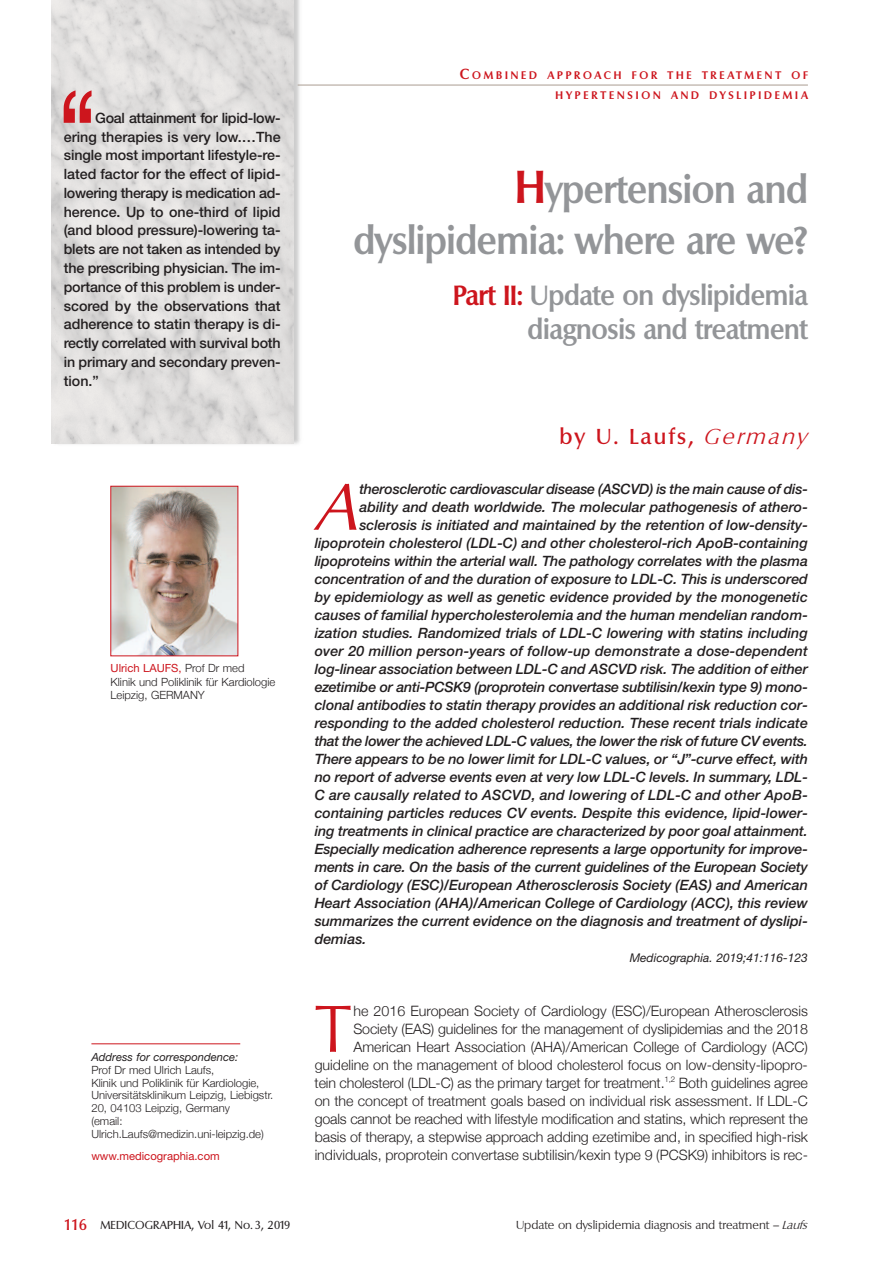
<style>
.page{position:relative;width:893px;height:1263px;background:#fff}
.page>*{position:absolute;margin:0;border:0;box-sizing:border-box;transform-origin:0 0}
.t1{font:300 133.2px "Helvetica Neue";color:#cd151d}
.t2{font:italic 300 64.2px "Columbia";color:#cd151d}
.t3{font:300 64.2px "Columbia";color:#cd151d}
.t4{font:600 37.5px/51px "Columbia";letter-spacing:-.01em;color:#939598;text-align:right;scale:.95 1}
.t5{font:600 27px/34.5px "Columbia";letter-spacing:-.01em;color:#939598;text-align:right;scale:.95 1}
.t6{font:500 21px "Columbia";letter-spacing:.11em;color:#cd151d}
.t7{font:italic 500 14.25px "Helvetica Neue";color:#231f20}
.t8{font:300 14.25px/18px "Helvetica Neue";color:#231f20;text-align:right}
.t9{font:500 14.25px/18.8px "Helvetica Neue";letter-spacing:-.005em;color:#231f20;text-align:justify}
.t10{font:italic 500 14.25px "Helvetica Neue";letter-spacing:-.02em;color:#231f20}
.t11{font:italic 12px "Helvetica Neue";color:#231f20}
.t12{font:300 11.25px/12.8px "Helvetica Neue";color:#231f20}
.t13{font:300 11.25px "Columbia";color:#231f20}
.t14{font:11.25px "Columbia";letter-spacing:.015em;color:#231f20}
.t15{font:italic 11.25px "Helvetica Neue";color:#231f20}
.t16{font:11.25px "Helvetica Neue";color:#cd151d}
.t17{font:600 10.65px/20px "Columbia";letter-spacing:.27em;color:#cd151d;text-align:right}
.s1{font-weight:400;color:#cd151d}
.s2{font-size:14.25px}
.s3{font-size:45px;color:#cd151d}
.s4{color:#cd151d}
.s5{font-family:"Icoluku";font-weight:300}
.s6{font-weight:500;font-size:15px;color:#cd151d}
.s7{font-family:"Icoluku"}
</style>
<div class="page">
<hr style="left:91px;top:1043px;width:149px;height:1px;background:#cd151d">
<img style="left:51px;top:0;width:262px;height:444px">
<img style="left:51px;top:0;width:242px;height:443px">
<hr style="left:298px;top:85px;width:510px;height:1px;background:#aa9d92">
<img style="left:113px;top:488px;width:123px;height:166px">
<h1 class="t1" style="left:51px;top:57px;width:55px">‘‘</h1>
<p class="t9" style="left:64px;top:110px;width:218px;text-indent:32px">Goal attainment for lipid-low&shy;ering therapies is very low.…The single most important lifestyle-re&shy;lated factor for the effect of lipid&shy;lowering therapy is medication ad&shy;herence. Up to one-third of lipid (and blood pressure)-lowering ta&shy;blets are not taken as intended by the prescribing physician. The im&shy;portance of this problem is under&shy;scored by the observations that adherence to statin therapy is di&shy;rectly correlated with survival both in primary and secondary preven&shy;tion.”</p>
<p class="t12" style="left:111px;top:661px;width:166px;line-height:13.5px"><span class="s1">Ulrich LAUFS,</span> Prof Dr med<br>Klinik und Poliklinik für Kardiologie<br>Leipzig, GERMANY</p>
<p class="t15" style="left:91px;top:1053px;width:148px">Address for correspondence:</p>
<p class="t12" style="left:91px;top:1063px;width:183px">Prof Dr med Ulrich Laufs,<br>Klinik und Poliklinik für Kardiologie,<br>Universitätsklinikum Leipzig, Liebigstr.<br>20, 04103 Leipzig, Germany<br>(email:<br>Ulrich.Laufs@medizin.uni-leipzig.de)</p>
<p class="t16" style="left:91px;top:1152px;width:130px">www.medicographia.com</p>
<p class="t17" style="left:460px;top:65px;width:349px"><span class="s2">C</span>OMBINED APPROACH FOR THE TREATMENT OF<br>HYPERTENSION AND DYSLIPIDEMIA</p>
<h3 class="t4" style="left:353px;top:164px;width:480px"><span class="s3">H</span>ypertension and dyslipidemia: where are we?</h3>
<h3 class="t5" style="left:453px;top:278px;width:375px"><span class="s4">Part II:</span> Update on dyslipidemia diagnosis and treatment</h3>
<h3 class="t6" style="left:559px;top:424px;width:250px">by U. Laufs, <span class="s5">Germany</span></h3>
<p class="t7" style="left:359px;top:484px;width:450px">therosclerotic cardiovascular disease (ASCVD) is the main cause of dis-</p>
<p class="t7" style="left:359px;top:502px;width:450px">ability and death worldwide. The molecular pathogenesis of athero-</p>
<p class="t7" style="left:359px;top:520px;width:450px">sclerosis is initiated and maintained by the retention of low-density-</p>
<p class="t7" style="left:315px;top:538px;width:495px">lipoprotein cholesterol (LDL-C) and other cholesterol-rich ApoB-containing</p>
<p class="t7" style="left:315px;top:556px;width:495px">lipoproteins within the arterial wall. The pathology correlates with the plasma</p>
<p class="t7" style="left:315px;top:574px;width:495px">concentration of and the duration of exposure to LDL-C. This is underscored</p>
<p class="t7" style="left:315px;top:592px;width:495px">by epidemiology as well as genetic evidence provided by the monogenetic</p>
<p class="t7" style="left:315px;top:610px;width:495px">causes of familial hypercholesterolemia and the human mendelian random-</p>
<p class="t7" style="left:315px;top:628px;width:495px">ization studies. Randomized trials of LDL-C lowering with statins including</p>
<p class="t7" style="left:315px;top:646px;width:495px">over 20 million person-years of follow-up demonstrate a dose-dependent</p>
<p class="t7" style="left:315px;top:664px;width:495px">log-linear association between LDL-C and ASCVD risk. The addition of either</p>
<p class="t7" style="left:315px;top:682px;width:495px">ezetimibe or anti-PCSK9 (proprotein convertase subtilisin/kexin type 9) mono-</p>
<p class="t7" style="left:315px;top:700px;width:495px">clonal antibodies to statin therapy provides an additional risk reduction cor-</p>
<p class="t7" style="left:315px;top:718px;width:495px">responding to the added cholesterol reduction. These recent trials indicate</p>
<p class="t10" style="left:315px;top:736px;width:495px">that the lower the achieved LDL-C values, the lower the risk of future CV events.</p>
<p class="t7" style="left:315px;top:754px;width:495px">There appears to be no lower limit for LDL-C values, or “J”-curve effect, with</p>
<p class="t7" style="left:315px;top:772px;width:495px">no report of adverse events even at very low LDL-C levels. In summary, LDL-</p>
<p class="t7" style="left:315px;top:790px;width:495px">C are causally related to ASCVD, and lowering of LDL-C and other ApoB-</p>
<p class="t7" style="left:315px;top:808px;width:495px">containing particles reduces CV events. Despite this evidence, lipid-lower-</p>
<p class="t7" style="left:315px;top:826px;width:495px">ing treatments in clinical practice are characterized by poor goal attainment.</p>
<p class="t7" style="left:315px;top:844px;width:495px">Especially medication adherence represents a large opportunity for improve-</p>
<p class="t7" style="left:315px;top:862px;width:495px">ments in care. On the basis of the current guidelines of the European Society</p>
<p class="t7" style="left:315px;top:880px;width:495px">of Cardiology (ESC)/European Atherosclerosis Society (EAS) and American</p>
<p class="t7" style="left:315px;top:898px;width:495px">Heart Association (AHA)/American College of Cardiology (ACC), this review</p>
<p class="t7" style="left:315px;top:916px;width:495px">summarizes the current evidence on the diagnosis and treatment of dyslipi-</p>
<p class="t7" style="left:315px;top:934px;width:53px">demias.</p>
<p class="t11" style="left:630px;top:953px;width:180px">Medicographia. 2019;41:116-123</p>
<h2 class="t2" style="left:315px;top:470px;width:42px">A</h2>
<p class="t8" style="left:315px;top:1001px;width:495px">he 2016 European Society of Cardiology (ESC)/European Atherosclerosis Society (EAS) guidelines for the management of dyslipidemias and the 2018<br>American Heart Association (AHA)/American College of Cardiology (ACC) guideline on the management of blood cholesterol focus on low-density-lipopro&shy;tein cholesterol (LDL-C) as the primary target for treatment.<sup>1,2</sup> Both guidelines agree on the concept of treatment goals based on individual risk assessment. If LDL-C goals cannot be reached with lifestyle modification and statins, which represent the basis of therapy, a stepwise approach adding ezetimibe and, in specified high-risk individuals, proprotein convertase subtilisin/kexin type 9 (PCSK9) inhibitors is rec-</p>
<h2 class="t3" style="left:316px;top:992px;width:35px">T</h2>
<p class="t14" style="left:64px;top:1219px;width:228px"><span class="s6">116</span> MEDICOGRAPHIA, Vol 41, No. 3, 2019</p>
<p class="t13" style="left:516px;top:1218px;width:293px">Update on dyslipidemia diagnosis and treatment – <span class="s7">Laufs</span></p>
</div>
